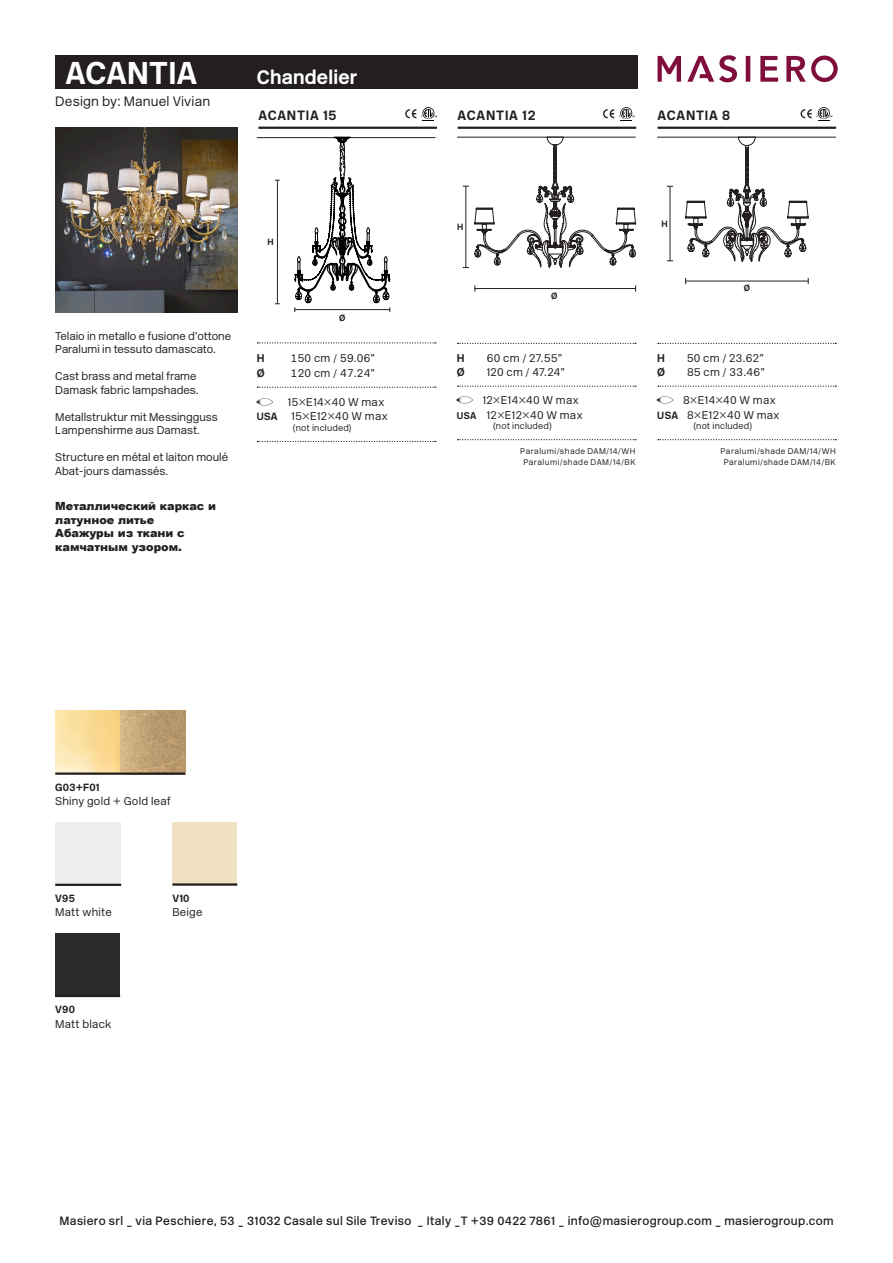
<style>
.page{position:relative;width:893px;height:1263px;background:#fff}
.page>*{position:absolute;margin:0;border:0;box-sizing:border-box;transform-origin:0 0}
.t1{font:700 31.5px "New Rail Alphabet";letter-spacing:.01em;color:#fff}
.t2{font:700 19.5px "New Rail Alphabet";letter-spacing:.01em;color:#fff}
.TECNICO_codice_prodo{font:700 13.5px "New Rail Alphabet";letter-spacing:.055em;color:#231f20}
.t3{font:300 13.5px "New Rail Alphabet";letter-spacing:.01em;color:#231f20}
.t4{font:500 12px "New Rail Alphabet";letter-spacing:.03em;color:#231f20}
.APERTURA_dida_immagi{font:300 11.25px "New Rail Alphabet";color:#231f20}
.TECNICO_dati{font:300 11.25px "New Rail Alphabet";letter-spacing:.035em;color:#231f20}
.t5{font:900 11.25px/13.5px "Arial";color:#231f20}
.APERTURA_dida_immagi-2{font:300 11.25px "New Rail Alphabet";letter-spacing:.02em;color:#231f20}
.TABELLA_dati{font:300 11.25px "New Rail Alphabet";letter-spacing:.02em;color:#231f20}
.TECNICO_dati-2{font:700 11.25px "New Rail Alphabet";color:#231f20}
.TABELLA_dati-2{font:700 11.25px "New Rail Alphabet";color:#231f20}
.APERTURA_dida_immagi-3{font:700 10.5px "New Rail Alphabet";letter-spacing:.02em;color:#231f20}
.TABELLA_lighting_sys{font:300 9px "New Rail Alphabet";letter-spacing:.02em;color:#231f20}
.DISEGNO_quote{font:700 9px "New Rail Alphabet";color:#231f20}
.TECNICO_dati-3{font:300 8.25px "New Rail Alphabet";letter-spacing:.055em;color:#231f20}
.s1{font-family:"Masiero Lamp";font-weight:400;font-size:18.75px;color:#000}
.s2{font-weight:700;font-size:10.5px}
.s3{font-weight:700;font-size:9.75px}
</style>
<div class="page">
<svg style="left:657px;top:55px;width:181px;height:27px"></svg>
<img style="left:55px;top:128px;width:182px;height:185px">
<div style="left:55px;top:55px;width:583px;height:34px;background:#231f20"></div>
<hr style="left:257px;top:137px;width:178px;height:1px;background:#231f20">
<svg style="left:257px;top:342px;width:179px;height:1px"></svg>
<svg style="left:257px;top:387px;width:179px;height:1px"></svg>
<svg style="left:257px;top:441px;width:179px;height:1px"></svg>
<hr style="left:277px;top:180px;width:1px;height:124px;background:#231f20">
<svg style="left:294px;top:137px;width:97px;height:175px"></svg>
<hr style="left:258px;top:127px;width:179px;height:2px;background:#231f20">
<hr style="left:458px;top:127px;width:178px;height:2px;background:#231f20">
<hr style="left:657px;top:127px;width:179px;height:2px;background:#231f20">
<svg style="left:603px;top:107px;width:32px;height:14px"></svg>
<svg style="left:405px;top:107px;width:32px;height:14px"></svg>
<svg style="left:800px;top:107px;width:32px;height:14px"></svg>
<svg style="left:458px;top:343px;width:178px;height:1px"></svg>
<svg style="left:458px;top:385px;width:178px;height:2px"></svg>
<svg style="left:458px;top:439px;width:178px;height:1px"></svg>
<hr style="left:457px;top:137px;width:179px;height:1px;background:#231f20">
<svg style="left:463px;top:137px;width:173px;height:131px"></svg>
<hr style="left:475px;top:288px;width:160px;height:1px;background:#231f20">
<svg style="left:658px;top:343px;width:178px;height:1px"></svg>
<svg style="left:658px;top:385px;width:178px;height:2px"></svg>
<svg style="left:658px;top:439px;width:178px;height:1px"></svg>
<hr style="left:657px;top:137px;width:179px;height:1px;background:#231f20">
<svg style="left:685px;top:137px;width:124px;height:125px"></svg>
<hr style="left:670px;top:186px;width:1px;height:75px;background:#231f20">
<hr style="left:685px;top:281px;width:123px;height:1px;background:#231f20">
<div style="left:172px;top:822px;width:65px;height:64px;background:#efe1c2"></div>
<hr style="left:172px;top:883px;width:65px;height:3px;background:#231f20">
<div style="left:55px;top:933px;width:65px;height:64px;background:#2b292a"></div>
<hr style="left:55px;top:995px;width:65px;height:2px;background:#231f20">
<img style="left:55px;top:711px;width:130px;height:61px">
<hr style="left:55px;top:772px;width:65px;height:3px;background:#231f20">
<hr style="left:120px;top:772px;width:65px;height:3px;background:#231f20">
<div style="left:55px;top:822px;width:66px;height:64px;background:#eeeeef"></div>
<hr style="left:55px;top:884px;width:66px;height:2px;background:#231f20">
<p class="t1" style="left:65px;top:52px;width:133px">ACANTIA</p>
<p class="t2" style="left:257px;top:64px;width:102px">Chandelier</p>
<p class="t3" style="left:55px;top:92px;width:156px">Design by: Manuel Vivian</p>
<p class="TECNICO_codice_prodo" style="left:258px;top:106px;width:80px">ACANTIA 15</p>
<p class="TECNICO_codice_prodo" style="left:458px;top:106px;width:79px">ACANTIA 12</p>
<p class="TECNICO_codice_prodo" style="left:657px;top:106px;width:74px">ACANTIA 8</p>
<p class="DISEGNO_quote" style="left:268px;top:236px;width:8px">H</p>
<p class="APERTURA_dida_immagi" style="left:55px;top:329px;width:177px">Telaio in metallo e fusione d’ottone</p>
<p class="APERTURA_dida_immagi" style="left:55px;top:342px;width:162px">Paralumi in tessuto damascato.</p>
<p class="APERTURA_dida_immagi" style="left:55px;top:369px;width:143px">Cast brass and metal frame</p>
<p class="APERTURA_dida_immagi" style="left:55px;top:383px;width:145px">Damask fabric lampshades.</p>
<p class="APERTURA_dida_immagi" style="left:55px;top:410px;width:164px">Metallstruktur mit Messingguss</p>
<p class="APERTURA_dida_immagi" style="left:55px;top:423px;width:146px">Lampenshirme aus Damast.</p>
<p class="APERTURA_dida_immagi" style="left:55px;top:450px;width:174px">Structure en métal et laiton moulé</p>
<p class="APERTURA_dida_immagi" style="left:55px;top:464px;width:114px">Abat-jours damassés.</p>
<p class="t5" style="left:55px;top:499px;width:162px">Металлический каркас и латунное литье</p>
<p class="t5" style="left:55px;top:526px;width:131px">Абажуры из ткани с камчатным узором.</p>
<p class="DISEGNO_quote" style="left:339px;top:311px;width:8px">Ø</p>
<p class="TABELLA_dati-2" style="left:257px;top:350px;width:9px">H</p>
<p class="TABELLA_dati" style="left:291px;top:351px;width:86px">150 cm / 59.06”</p>
<p class="TABELLA_dati-2" style="left:257px;top:365px;width:9px">Ø</p>
<p class="TABELLA_dati" style="left:291px;top:366px;width:86px">120 cm / 47.24”</p>
<p class="TECNICO_dati" style="left:257px;top:395px;width:129px"><span class="s1">3</span> 15×E14×40 W max</p>
<p class="TECNICO_dati" style="left:257px;top:409px;width:132px"><span class="s2">USA</span> 15×E12×40 W max</p>
<p class="TABELLA_lighting_sys" style="left:293px;top:422px;width:60px">(not included)</p>
<p class="DISEGNO_quote" style="left:457px;top:221px;width:8px">H</p>
<p class="DISEGNO_quote" style="left:551px;top:289px;width:8px">Ø</p>
<p class="TECNICO_dati-2" style="left:457px;top:350px;width:9px">H</p>
<p class="TECNICO_dati" style="left:487px;top:350px;width:77px">60 cm / 27.55”</p>
<p class="TECNICO_dati-2" style="left:457px;top:364px;width:9px">Ø</p>
<p class="TECNICO_dati" style="left:487px;top:365px;width:80px">120 cm / 47.24”</p>
<p class="TECNICO_dati" style="left:457px;top:393px;width:123px"><span class="s1">3</span>12×E14×40 W max</p>
<p class="TECNICO_dati" style="left:457px;top:407px;width:127px"><span class="s3">USA</span> 12×E12×40 W max</p>
<p class="TABELLA_lighting_sys" style="left:493px;top:420px;width:60px">(not included)</p>
<p class="TECNICO_dati-3" style="left:520px;top:446px;width:117px">Paralumi/shade DAM/14/WH</p>
<p class="TECNICO_dati-3" style="left:523px;top:456px;width:114px">Paralumi/shade DAM/14/BK</p>
<p class="DISEGNO_quote" style="left:661px;top:217px;width:8px">H</p>
<p class="DISEGNO_quote" style="left:744px;top:282px;width:8px">Ø</p>
<p class="TECNICO_dati-2" style="left:657px;top:350px;width:9px">H</p>
<p class="TECNICO_dati" style="left:687px;top:350px;width:79px">50 cm / 23.62”</p>
<p class="TECNICO_dati-2" style="left:657px;top:364px;width:9px">Ø</p>
<p class="TECNICO_dati" style="left:687px;top:365px;width:80px">85 cm / 33.46”</p>
<p class="TECNICO_dati" style="left:657px;top:393px;width:120px"><span class="s1">3</span>8×E14×40 W max</p>
<p class="TECNICO_dati" style="left:657px;top:407px;width:124px"><span class="s2">USA</span> 8×E12×40 W max</p>
<p class="TABELLA_lighting_sys" style="left:693px;top:420px;width:60px">(not included)</p>
<p class="TECNICO_dati-3" style="left:720px;top:446px;width:117px">Paralumi/shade DAM/14/WH</p>
<p class="TECNICO_dati-3" style="left:724px;top:456px;width:114px">Paralumi/shade DAM/14/BK</p>
<p class="APERTURA_dida_immagi-3" style="left:55px;top:780px;width:46px">G03+F01</p>
<p class="APERTURA_dida_immagi-2" style="left:55px;top:794px;width:117px">Shiny gold + Gold leaf</p>
<p class="APERTURA_dida_immagi-3" style="left:55px;top:891px;width:21px">V95</p>
<p class="APERTURA_dida_immagi-2" style="left:55px;top:905px;width:58px">Matt white</p>
<p class="APERTURA_dida_immagi-3" style="left:55px;top:1003px;width:21px">V90</p>
<p class="APERTURA_dida_immagi-2" style="left:55px;top:1016px;width:58px">Matt black</p>
<p class="APERTURA_dida_immagi-3" style="left:172px;top:891px;width:19px">V10</p>
<p class="APERTURA_dida_immagi" style="left:172px;top:904px;width:31px">Beige</p>
<p class="t4" style="left:60px;top:1213px;width:776px">Masiero srl _ via Peschiere, 53 _ 31032 Casale sul Sile Treviso _ Italy _T +39 0422 7861 _ info@masierogroup.com _ masierogroup.com</p>
</div>
